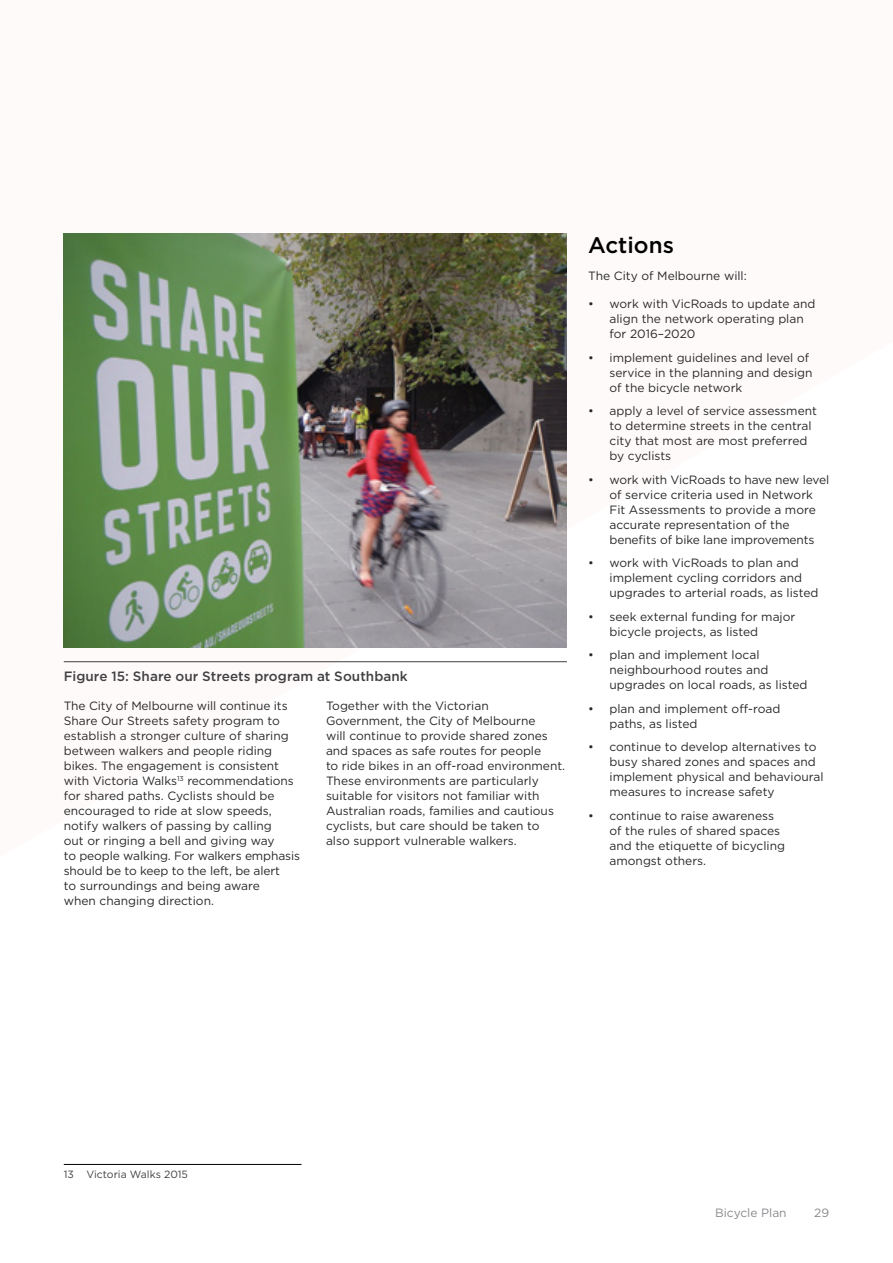
<style>
.page{position:relative;width:893px;height:1263px;background:#fff}
.page>*{position:absolute;margin:0;border:0;box-sizing:border-box;transform-origin:0 0}
.t1{font:500 22.5px "Gotham";color:#000}
.t2{font:500 13.5px "Gotham";letter-spacing:.005em;color:#414042}
.t3{font:12px/15px "Gotham";color:#292829}
.t4{font:12px "Gotham";color:#888a8d}
.t5{font:10.5px "Gotham";color:#414042}
</style>
<div class="page">
<hr style="left:64px;top:1164px;width:237px;height:1px;background:#000">
<hr style="left:64px;top:661px;width:503px;height:1px;background:#414042">
<img style="left:64px;top:234px;width:503px;height:414px">
<p class="t2" style="left:64px;top:669px;width:346px">Figure 15: Share our Streets program at Southbank</p>
<p class="t3" style="left:64px;top:698px;width:238px">The City of Melbourne will continue its Share Our Streets safety program to establish a stronger culture of sharing between walkers and people riding bikes. The engagement is consistent with Victoria Walks<sup>13</sup> recommendations for shared paths. Cyclists should be encouraged to ride at slow speeds, notify walkers of passing by calling<br>out or ringing a bell and giving way<br>to people walking. For walkers emphasis should be to keep to the left, be alert<br>to surroundings and being aware<br>when changing direction.</p>
<p class="t3" style="left:326px;top:698px;width:241px">Together with the Victorian Government, the City of Melbourne<br>will continue to provide shared zones and spaces as safe routes for people<br>to ride bikes in an off-road environment.<br>These environments are particularly suitable for visitors not familiar with Australian roads, families and cautious cyclists, but care should be taken to also support vulnerable walkers.</p>
<h1 class="t1" style="left:588px;top:232px;width:87px">Actions</h1>
<p class="t3" style="left:588px;top:268px;width:160px">The City of Melbourne will:</p>
<p class="t3" style="left:609px;top:296px;width:207px;text-indent:-21px">• work with VicRoads to update and align the network operating plan for 2016–2020</p>
<p class="t3" style="left:609px;top:350px;width:205px;text-indent:-21px">• implement guidelines and level of service in the planning and design of the bicycle network</p>
<p class="t3" style="left:609px;top:403px;width:209px;text-indent:-21px">• apply a level of service assessment to determine streets in the central city that most are most preferred by cyclists</p>
<p class="t3" style="left:609px;top:472px;width:221px;text-indent:-21px">• work with VicRoads to have new level of service criteria used in Network Fit Assessments to provide a more accurate representation of the benefits of bike lane improvements</p>
<p class="t3" style="left:609px;top:555px;width:211px;text-indent:-21px">• work with VicRoads to plan and implement cycling corridors and upgrades to arterial roads, as listed</p>
<p class="t3" style="left:609px;top:609px;width:187px;text-indent:-21px">• seek external funding for major bicycle projects, as listed</p>
<p class="t3" style="left:609px;top:647px;width:199px;text-indent:-21px">• plan and implement local neighbourhood routes and upgrades on local roads, as listed</p>
<p class="t3" style="left:609px;top:701px;width:172px;text-indent:-21px">• plan and implement off-road paths, as listed</p>
<p class="t3" style="left:609px;top:739px;width:215px;text-indent:-21px">• continue to develop alternatives to busy shared zones and spaces and implement physical and behavioural measures to increase safety</p>
<p class="t3" style="left:609px;top:808px;width:177px;text-indent:-21px">• continue to raise awareness of the rules of shared spaces and the etiquette of bicycling amongst others.</p>
<p class="t5" style="left:64px;top:1168px;width:126px">13 Victoria Walks 2015</p>
<p class="t4" style="left:715px;top:1206px;width:73px">Bicycle Plan</p>
<p class="t4" style="left:814px;top:1206px;width:16px">29</p>
</div>
